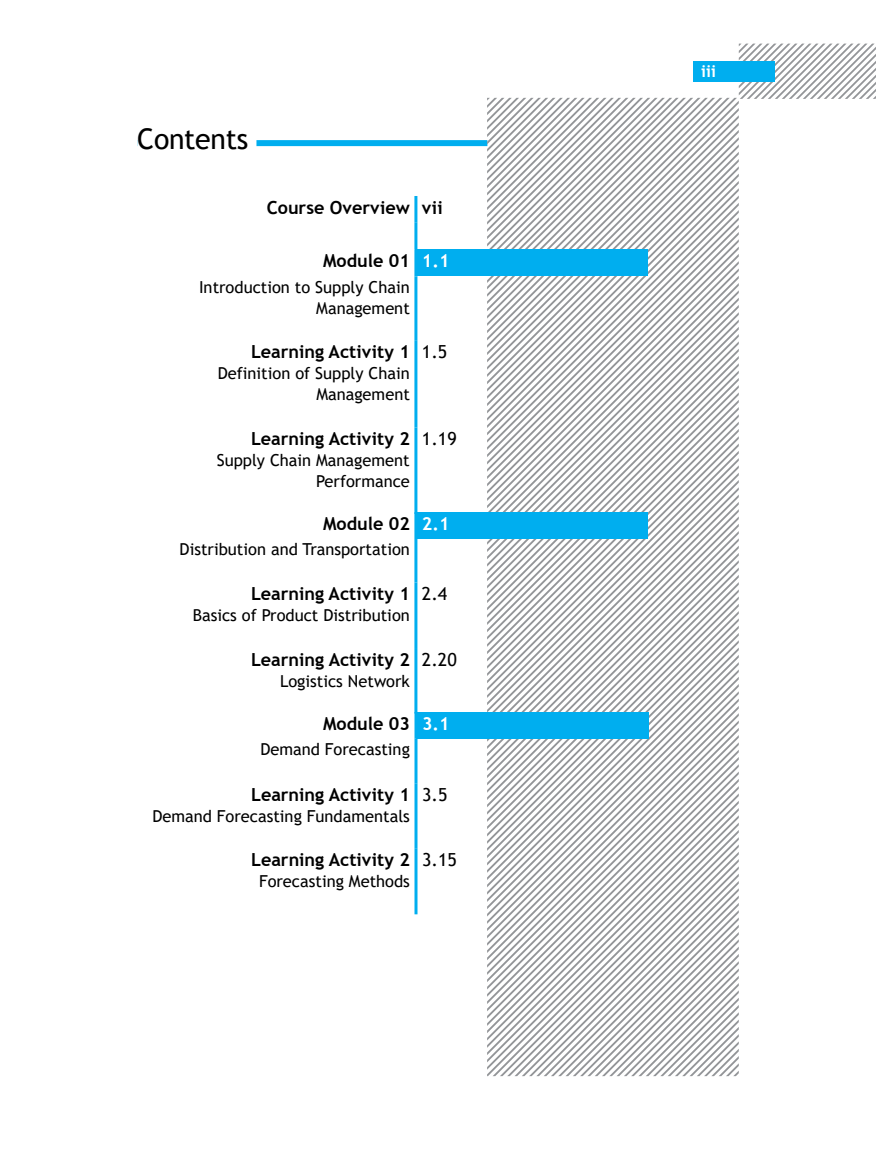
<style>
.page{position:relative;width:876px;height:1174px;background:#fff}
.page>*{position:absolute;margin:0;border:0;box-sizing:border-box;transform-origin:0 0}
.t1{font:28.5px "Trebuchet MS";letter-spacing:-.01em;color:#000}
.t2{font:700 18px "Trebuchet MS";color:#000}
.t3{font:18px "Trebuchet MS";color:#000}
.t4{font:16.5px/21px "Trebuchet MS";color:#000;text-align:right}
.t5{font:700 16.5px "Trebuchet MS";color:#fff}
.s1{color:#fff}
</style>
<div class="page">
<svg style="left:739px;top:44px;width:137px;height:55px"></svg>
<div style="left:693px;top:61px;width:82px;height:21px;background:#00aeef"></div>
<div style="left:137px;top:140px;width:350px;height:6px;background:#00aeef"></div>
<div style="left:137px;top:124px;width:119px;height:32px;background:#fff"></div>
<svg style="left:686px;top:98px;width:51px;height:250px"></svg>
<svg style="left:686px;top:98px;width:44px;height:242px"></svg>
<svg style="left:686px;top:98px;width:36px;height:235px"></svg>
<svg style="left:686px;top:98px;width:29px;height:228px"></svg>
<svg style="left:686px;top:98px;width:22px;height:220px"></svg>
<svg style="left:686px;top:98px;width:14px;height:213px"></svg>
<svg style="left:686px;top:98px;width:7px;height:206px"></svg>
<svg style="left:487px;top:98px;width:199px;height:401px"></svg>
<svg style="left:487px;top:499px;width:252px;height:40px"></svg>
<svg style="left:487px;top:539px;width:252px;height:537px"></svg>
<div style="left:416px;top:249px;width:232px;height:27px;background:#00aeef"></div>
<hr style="left:414px;top:196px;width:3px;height:27px;background:#00aeef">
<hr style="left:414px;top:223px;width:3px;height:26px;background:#00aeef">
<hr style="left:414px;top:249px;width:3px;height:27px;background:#00aeef">
<hr style="left:414px;top:276px;width:3px;height:65px;background:#00aeef">
<hr style="left:414px;top:341px;width:3px;height:86px;background:#00aeef">
<hr style="left:414px;top:427px;width:3px;height:87px;background:#00aeef">
<div style="left:416px;top:512px;width:232px;height:27px;background:#00aeef"></div>
<hr style="left:414px;top:512px;width:3px;height:27px;background:#00aeef">
<hr style="left:414px;top:539px;width:3px;height:43px;background:#00aeef">
<hr style="left:414px;top:582px;width:3px;height:66px;background:#00aeef">
<hr style="left:414px;top:648px;width:3px;height:65px;background:#00aeef">
<div style="left:416px;top:712px;width:232px;height:26px;background:#00aeef"></div>
<hr style="left:414px;top:712px;width:3px;height:26px;background:#00aeef">
<hr style="left:414px;top:738px;width:3px;height:45px;background:#00aeef">
<hr style="left:414px;top:783px;width:3px;height:65px;background:#00aeef">
<hr style="left:414px;top:848px;width:3px;height:66px;background:#00aeef">
<h1 class="t1" style="left:137px;top:121px;width:113px">Contents</h1>
<p class="t2" style="left:267px;top:196px;width:177px">Course Overview vii</p>
<p class="t2" style="left:323px;top:249px;width:128px">Module 01 <span class="s1">1.1</span></p>
<p class="t4" style="left:199px;top:276px;width:212px">Introduction to Supply Chain<br>Management</p>
<p class="t2" style="left:251px;top:341px;width:160px">Learning Activity 1</p>
<p class="t4" style="left:218px;top:363px;width:194px">Definition of Supply Chain<br>Management</p>
<p class="t3" style="left:422px;top:340px;width:27px">1.5</p>
<p class="t2" style="left:251px;top:427px;width:160px">Learning Activity 2</p>
<p class="t4" style="left:217px;top:449px;width:195px">Supply Chain Management<br>Performance</p>
<p class="t3" style="left:422px;top:427px;width:36px">1.19</p>
<p class="t2" style="left:323px;top:512px;width:128px">Module 02 <span class="s1">2.1</span></p>
<p class="t4" style="left:180px;top:539px;width:232px">Distribution and Transportation</p>
<p class="t2" style="left:251px;top:582px;width:160px">Learning Activity 1</p>
<p class="t4" style="left:193px;top:604px;width:219px">Basics of Product Distribution</p>
<p class="t3" style="left:422px;top:582px;width:27px">2.4</p>
<p class="t2" style="left:251px;top:648px;width:160px">Learning Activity 2</p>
<p class="t4" style="left:280px;top:670px;width:131px">Logistics Network</p>
<p class="t3" style="left:422px;top:648px;width:36px">2.20</p>
<p class="t2" style="left:323px;top:712px;width:128px">Module 03 <span class="s1">3.1</span></p>
<p class="t4" style="left:260px;top:738px;width:151px">Demand Forecasting</p>
<p class="t2" style="left:251px;top:783px;width:160px">Learning Activity 1</p>
<p class="t4" style="left:152px;top:805px;width:259px">Demand Forecasting Fundamentals</p>
<p class="t3" style="left:422px;top:783px;width:27px">3.5</p>
<p class="t2" style="left:251px;top:848px;width:160px">Learning Activity 2</p>
<p class="t4" style="left:259px;top:871px;width:152px">Forecasting Methods</p>
<p class="t3" style="left:422px;top:848px;width:36px">3.15</p>
<p class="t5" style="left:701px;top:61px;width:16px">iii</p>
</div>
